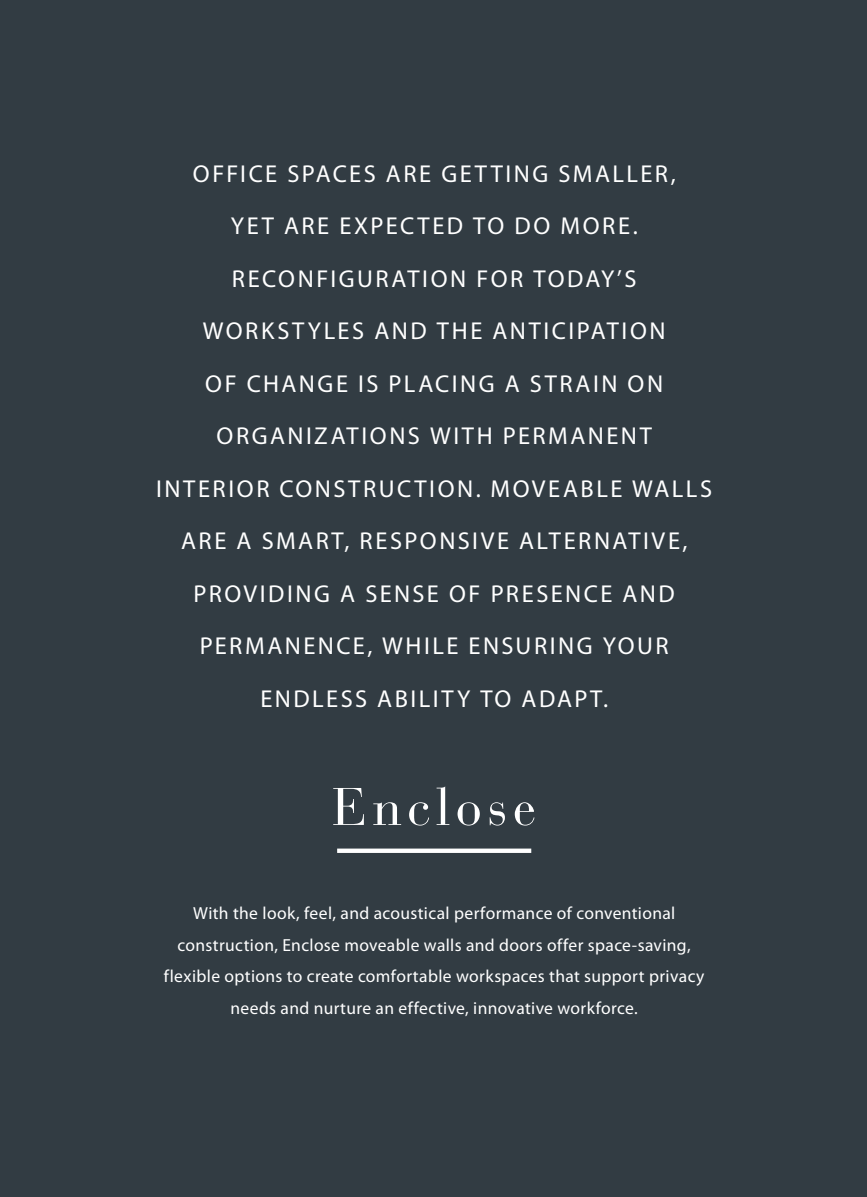
<style>
.page{position:relative;width:867px;height:1197px;background:#fff}
.page>*{position:absolute;margin:0;border:0;box-sizing:border-box;transform-origin:0 0}
.t1{font:52.5px "Bauer Bodoni";letter-spacing:.1em;color:#fff}
.t2{font:24.5px/52.5px "Myriad Pro";letter-spacing:.105em;color:#fff;text-align:center}
.t3{font:17.5px/31.5px "Myriad Pro";letter-spacing:.02em;color:#fff;text-align:center}
</style>
<div class="page">
<hr style="left:866px;top:0;width:1px;height:563px;background:#c9cacc">
<div style="left:0;top:0;width:866px;height:1197px;background:#323c43"></div>
<hr style="left:337px;top:849px;width:194px;height:4px;background:#fff">
<p class="t2" style="left:156px;top:148px;width:557px">OFFICE SPACES ARE GETTING SMALLER,<br>YET ARE EXPECTED TO DO MORE.<br>RECONFIGURATION FOR TODAY’S<br>WORKSTYLES AND THE ANTICIPATION<br>OF CHANGE IS PLACING A STRAIN ON<br>ORGANIZATIONS WITH PERMANENT<br>INTERIOR CONSTRUCTION. MOVEABLE WALLS<br>ARE A SMART, RESPONSIVE ALTERNATIVE,<br>PROVIDING A SENSE OF PRESENCE AND<br>PERMANENCE, WHILE ENSURING YOUR<br>ENDLESS ABILITY TO ADAPT.</p>
<h1 class="t1" style="left:332px;top:776px;width:205px">Enclose</h1>
<p class="t3" style="left:164px;top:898px;width:542px">With the look, feel, and acoustical performance of conventional construction, Enclose moveable walls and doors offer space-saving, flexible options to create comfortable workspaces that support privacy needs and nurture an effective, innovative workforce.</p>
</div>
